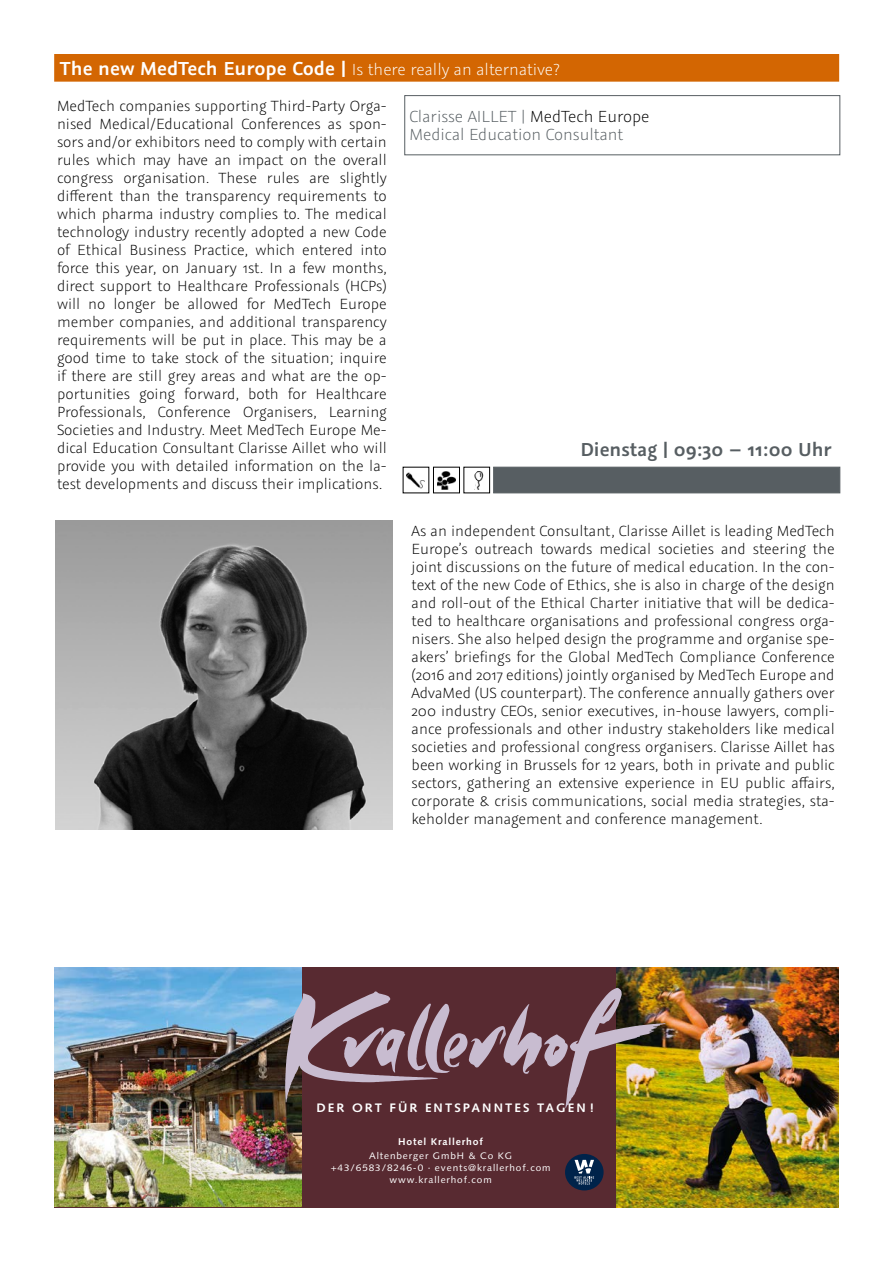
<style>
.page{position:relative;width:893px;height:1263px;background:#fff}
.page>*{position:absolute;margin:0;border:0;box-sizing:border-box;transform-origin:0 0}
.t1{font:600 21px "Graublau Sans";color:#575e62}
.t2{font:300 18px/18px "Graublau Sans";color:#575e62}
.t3{font:300 18px "Graublau Sans";color:#fff}
.t4{font:300 16.5px/18px "Graublau Sans";color:#000;text-align:justify}
.t5{font:700 12.3px "Syntax";letter-spacing:.16em;color:#fff;scale:1.06 1}
.t6{font:700 9.9px "Syntax";letter-spacing:.08em;color:#fff;scale:1.06 1}
.t7{font:9.45px/12.3px "Syntax";letter-spacing:.09em;color:#fff;text-align:center;scale:1.06 1}
.s1{font-weight:600;font-size:21px}
.s2{color:#000}
</style>
<div class="page">
<div style="left:404px;top:95px;width:436px;height:60px;border:1px solid #575e62"></div>
<div style="left:493px;top:467px;width:347px;height:26px;background:#575e62"></div>
<div style="left:55px;top:55px;width:783px;height:26px;background:#d36602"></div>
<div style="left:54px;top:54px;width:785px;height:28px;border:2px solid #d36602"></div>
<img style="left:477px;top:471px;width:7px;height:18px">
<svg style="left:474px;top:471px;width:3px;height:19px"></svg>
<img style="left:407px;top:472px;width:18px;height:17px">
<img style="left:437px;top:471px;width:18px;height:18px">
<div style="left:433px;top:467px;width:27px;height:26px;border:1px solid #000"></div>
<img style="left:55px;top:521px;width:337px;height:308px">
<div style="left:54px;top:967px;width:785px;height:241px;background:#582a31"></div>
<img style="left:54px;top:967px;width:247px;height:239px">
<img style="left:616px;top:967px;width:223px;height:241px">
<svg style="left:285px;top:988px;width:381px;height:120px"></svg>
<div style="left:565px;top:1154px;width:39px;height:36px;background:#00234a;border-radius:50%"></div>
<svg style="left:575px;top:1160px;width:19px;height:24px"></svg>
<p class="t3" style="left:60px;top:59px;width:501px"><span class="s1">The new MedTech Europe Code |</span> Is there really an alternative?</p>
<p class="t4" style="left:57px;top:97px;width:331px">MedTech companies supporting Third-Party Orga&shy;nised Medical/Educational Conferences as spon&shy;sors and/or exhibitors need to comply with certain rules which may have an impact on the overall congress organisation. These rules are slightly different than the transparency requirements to which pharma industry complies to. The medical technology industry recently adopted a new Code of Ethical Business Practice, which entered into force this year, on January 1st. In a few months, direct support to Healthcare Professionals (HCPs) will no longer be allowed for MedTech Europe member companies, and additional transparency requirements will be put in place. This may be a good time to take stock of the situation; inquire if there are still grey areas and what are the op&shy;portunities going forward, both for Healthcare Professionals, Conference Organisers, Learning Societies and Industry. Meet MedTech Europe Me&shy;dical Education Consultant Clarisse Aillet who will provide you with detailed information on the la&shy;test developments and discuss their implications.</p>
<p class="t2" style="left:409px;top:108px;width:242px">Clarisse AILLET | <span class="s2">MedTech Europe<br></span>Medical Education Consultant</p>
<p class="t1" style="left:580px;top:437px;width:253px">Dienstag | 09:30 – 11:00 Uhr</p>
<p class="t4" style="left:412px;top:522px;width:425px">As an independent Consultant, Clarisse Aillet is leading MedTech Europe’s outreach towards medical societies and steering the joint discussions on the future of medical education. In the con&shy;text of the new Code of Ethics, she is also in charge of the design and roll-out of the Ethical Charter initiative that will be dedica&shy;ted to healthcare organisations and professional congress orga&shy;nisers. She also helped design the programme and organise spe&shy;akers’ briefings for the Global MedTech Compliance Conference (2016 and 2017 editions) jointly organised by MedTech Europe and AdvaMed (US counterpart). The conference annually gathers over 200 industry CEOs, senior executives, in-house lawyers, compli&shy;ance professionals and other industry stakeholders like medical societies and professional congress organisers. Clarisse Aillet has been working in Brussels for 12 years, both in private and public sectors, gathering an extensive experience in EU public affairs, corporate &amp; crisis communications, social media strategies, sta&shy;keholder management and conference management.</p>
<p class="t5" style="left:316px;top:1100px;width:264px">DER ORT FÜR ENTSPANNTES TAGEN !</p>
<p class="t6" style="left:398px;top:1135px;width:81px">Hotel Krallerhof</p>
<p class="t7" style="left:331px;top:1149px;width:209px">Altenberger GmbH &amp; Co KG +43/6583/8246-0 · events@krallerhof.com www.krallerhof.com</p>
</div>
